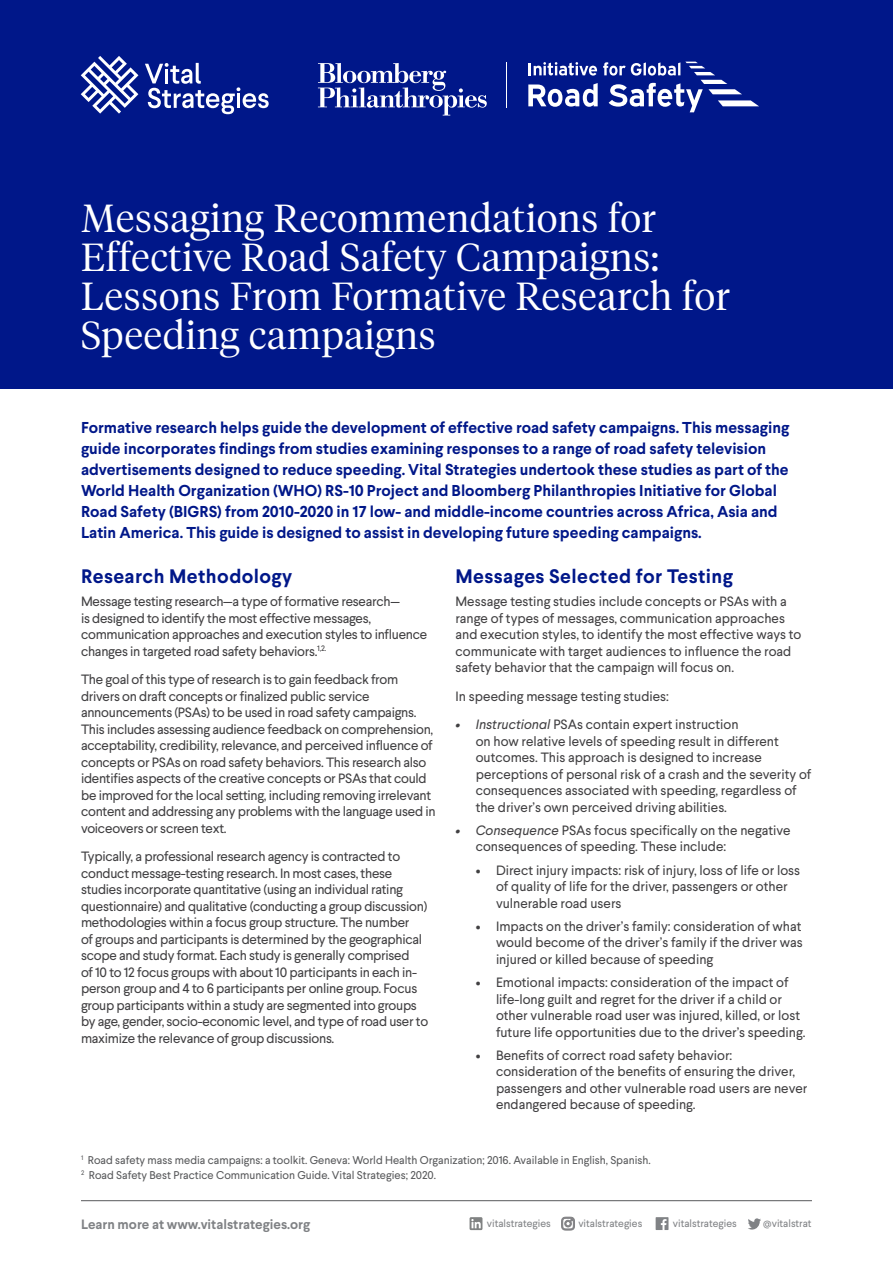
<style>
.page{position:relative;width:893px;height:1263px;background:#fff}
.page>*{position:absolute;margin:0;border:0;box-sizing:border-box;transform-origin:0 0}
.t1{font:300 39px/39px "Tiempos Headline";letter-spacing:.02em;color:#fff}
.t2{font:700 19.5px "Larsseit";letter-spacing:.02em;color:#001789}
.t3{font:700 15.75px/21px "Larsseit";color:#001789}
.t4{font:13.5px/16.5px "Larsseit";letter-spacing:-.02em;color:#414042}
.t5{font:13.5px/16.5px "Larsseit";color:#414042}
.t6{font:700 13.5px "Larsseit";color:#808285}
.t7{font:11.25px/15px "Larsseit";color:#58595b}
.t8{font:10.5px "Larsseit";color:#808285}
.s1{font-style:italic}
</style>
<div class="page">
<svg style="left:656px;top:1217px;width:12px;height:13px"></svg>
<svg style="left:748px;top:1218px;width:13px;height:11px"></svg>
<hr style="left:81px;top:1200px;width:731px;height:1px;background:#58595b">
<svg style="left:561px;top:1217px;width:14px;height:13px"></svg>
<svg style="left:470px;top:1217px;width:12px;height:13px"></svg>
<svg style="left:471px;top:1219px;width:10px;height:9px"></svg>
<div style="left:0;top:0;width:893px;height:388px;background:#001789"></div>
<svg style="left:80px;top:56px;width:189px;height:59px"></svg>
<svg style="left:318px;top:63px;width:169px;height:53px"></svg>
<hr style="left:506px;top:62px;width:1px;height:45px;background:#fff">
<svg style="left:528px;top:62px;width:231px;height:50px"></svg>
<h1 class="t1" style="left:81px;top:197px;width:650px">Messaging Recommendations for<br>Effective Road Safety Campaigns:<br>Lessons From Formative Research for<br>Speeding campaigns</h1>
<p class="t3" style="left:81px;top:417px;width:710px">Formative research helps guide the development of effective road safety campaigns. This messaging guide incorporates findings from studies examining responses to a range of road safety television advertisements designed to reduce speeding. Vital Strategies undertook these studies as part of the World Health Organization (WHO) RS-10 Project and Bloomberg Philanthropies Initiative for Global Road Safety (BIGRS) from 2010-2020 in 17 low- and middle-income countries across Africa, Asia and Latin America. This guide is designed to assist in developing future speeding campaigns.</p>
<h2 class="t2" style="left:81px;top:563px;width:213px">Research Methodology</h2>
<p class="t4" style="left:81px;top:593px;width:348px">Message testing research—a type of formative research—<br>is designed to identify the most effective messages, communication approaches and execution styles to influence changes in targeted road safety behaviors.<sup>1,2.</sup></p>
<p class="t4" style="left:81px;top:671px;width:356px">The goal of this type of research is to gain feedback from drivers on draft concepts or finalized public service announcements (PSAs) to be used in road safety campaigns.<br>This includes assessing audience feedback on comprehension, acceptability, credibility, relevance, and perceived influence of concepts or PSAs on road safety behaviors. This research also identifies aspects of the creative concepts or PSAs that could be improved for the local setting, including removing irrelevant content and addressing any problems with the language used in voiceovers or screen text.</p>
<p class="t4" style="left:81px;top:848px;width:349px">Typically, a professional research agency is contracted to conduct message-testing research. In most cases, these studies incorporate quantitative (using an individual rating questionnaire) and qualitative (conducting a group discussion) methodologies within a focus group structure. The number<br>of groups and participants is determined by the geographical scope and study format. Each study is generally comprised<br>of 10 to 12 focus groups with about 10 participants in each in&shy;person group and 4 to 6 participants per online group. Focus group participants within a study are segmented into groups by age, gender, socio-economic level, and type of road user to maximize the relevance of group discussions.</p>
<h2 class="t2" style="left:455px;top:563px;width:279px">Messages Selected for Testing</h2>
<p class="t5" style="left:455px;top:593px;width:347px">Message testing studies include concepts or PSAs with a range of types of messages, communication approaches and execution styles, to identify the most effective ways to communicate with target audiences to influence the road safety behavior that the campaign will focus on.</p>
<p class="t5" style="left:455px;top:688px;width:215px">In speeding message testing studies:</p>
<p class="t5" style="left:476px;top:716px;width:337px;text-indent:-20px"><span class="s1">• Instructional</span> PSAs contain expert instruction<br>on how relative levels of speeding result in different outcomes. This approach is designed to increase perceptions of personal risk of a crash and the severity of consequences associated with speeding, regardless of the driver’s own perceived driving abilities.</p>
<p class="t5" style="left:476px;top:822px;width:316px;text-indent:-20px"><span class="s1">• Consequence</span> PSAs focus specifically on the negative consequences of speeding. These include:</p>
<p class="t5" style="left:496px;top:862px;width:306px;text-indent:-20px">• Direct injury impacts: risk of injury, loss of life or loss of quality of life for the driver, passengers or other vulnerable road users</p>
<p class="t4" style="left:496px;top:918px;width:308px;text-align:justify;text-indent:-20px">• Impacts on the driver’s family: consideration of what would become of the driver’s family if the driver was injured or killed because of speeding</p>
<p class="t5" style="left:496px;top:974px;width:311px;text-indent:-20px">• Emotional impacts: consideration of the impact of life-long guilt and regret for the driver if a child or other vulnerable road user was injured, killed, or lost future life opportunities due to the driver’s speeding.</p>
<p class="t5" style="left:496px;top:1047px;width:313px;text-indent:-20px">• Benefits of correct road safety behavior: consideration of the benefits of ensuring the driver, passengers and other vulnerable road users are never endangered because of speeding.</p>
<p class="t7" style="left:81px;top:1153px;width:571px"><sup>1</sup> Road safety mass media campaigns: a toolkit. Geneva: World Health Organization; 2016. Available in English, Spanish.<br><sup>2</sup> Road Safety Best Practice Communication Guide. Vital Strategies; 2020.</p>
<p class="t6" style="left:81px;top:1215px;width:231px">Learn more at www.vitalstrategies.org</p>
<p class="t8" style="left:487px;top:1217px;width:65px">vitalstrategies</p>
<p class="t8" style="left:578px;top:1217px;width:65px">vitalstrategies</p>
<p class="t8" style="left:673px;top:1217px;width:65px">vitalstrategies</p>
<p class="t8" style="left:763px;top:1217px;width:50px">@vitalstrat</p>
</div>
